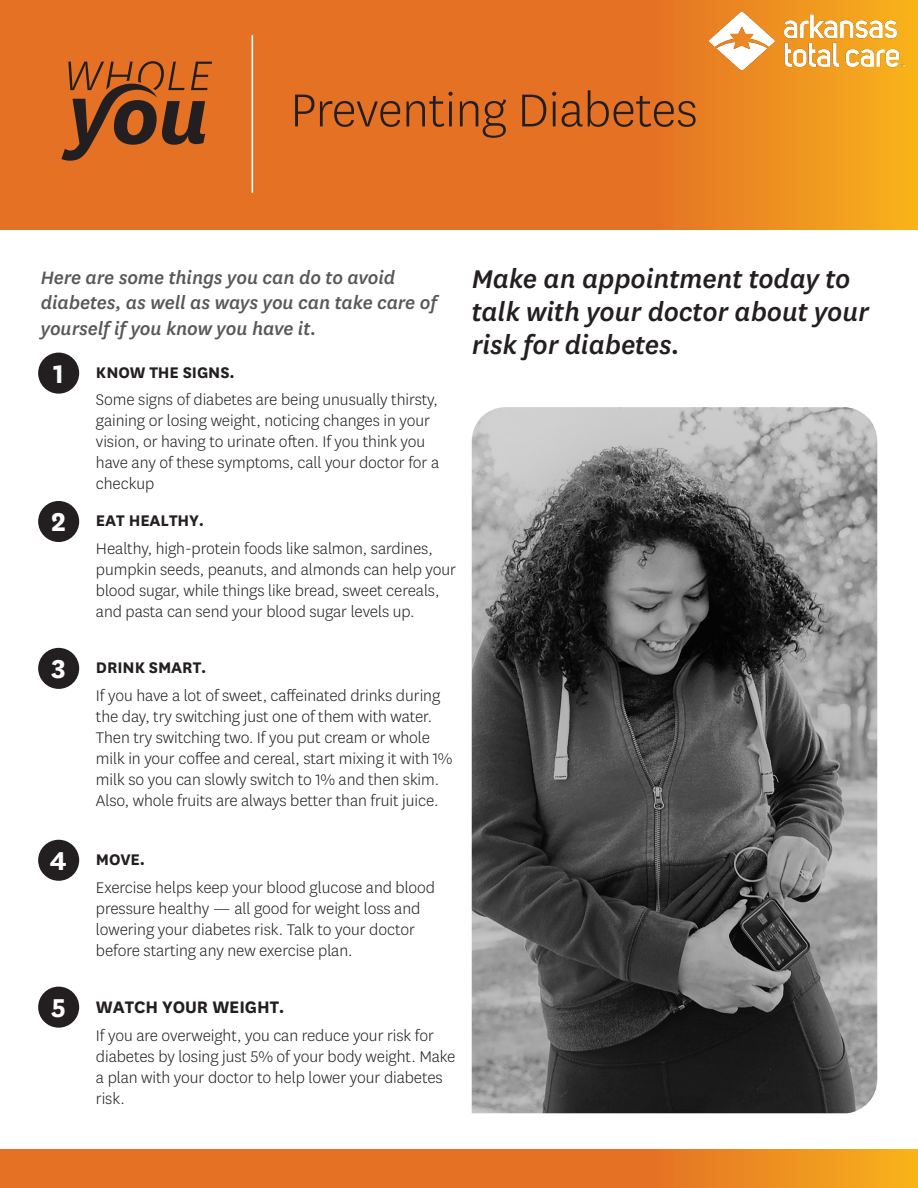
<style>
.page{position:relative;width:918px;height:1188px;background:#fff}
.page>*{position:absolute;margin:0;border:0;box-sizing:border-box;transform-origin:0 0}
.t1{font:300 54px "Centene Sans";letter-spacing:-.005em;color:#231f20}
.t2{font:italic 500 30px/33px "Centene Sans";letter-spacing:-.005em;color:#231f20}
.t3{font:italic 500 21px/25.5px "Centene Sans";letter-spacing:-.005em;color:#57585a}
.t4{font:700 19.5px "Centene Sans";letter-spacing:-.005em;color:#231f20}
.t5{font:300 18px/21px "Centene Sans";letter-spacing:-.005em;color:#231f20}
.t6{font:700 18px "Centene Sans";letter-spacing:-.005em;color:#231f20}
.s1{font-size:30.3px;color:#fff}
</style>
<div class="page">
<svg style="left:0;top:1149px;width:918px;height:39px;background:#e77a22"></svg>
<svg style="left:0;top:0;width:918px;height:229px;background:#e77923"></svg>
<svg style="left:61px;top:61px;width:151px;height:100px;background:#a75622"></svg>
<div style="left:38px;top:353px;width:41px;height:41px;background:#231f20;border-radius:50%"></div>
<div style="left:38px;top:501px;width:41px;height:41px;background:#231f20;border-radius:50%"></div>
<div style="left:38px;top:648px;width:41px;height:41px;background:#231f20;border-radius:50%"></div>
<div style="left:38px;top:840px;width:41px;height:41px;background:#231f20;border-radius:50%"></div>
<div style="left:38px;top:987px;width:41px;height:41px;background:#231f20;border-radius:50%"></div>
<img style="left:472px;top:407px;width:405px;height:706px">
<hr style="left:252px;top:35px;width:1px;height:158px;background:#fff">
<img style="left:709px;top:13px;width:195px;height:57px">
<h2 class="t1" style="left:290px;top:76px;width:409px">Preventing Diabetes</h2>
<p class="t3" style="left:41px;top:264px;width:398px">Here are some things you can do to avoid diabetes, as well as ways you can take care of yourself if you know you have it.</p>
<p class="t6" style="left:53px;top:359px;width:183px"><span class="s1">1</span> KNOW THE SIGNS.</p>
<p class="t5" style="left:96px;top:389px;width:345px">Some signs of diabetes are being unusually thirsty, gaining or losing weight, noticing changes in your vision, or having to urinate often. If you think you have any of these symptoms, call your doctor for a checkup</p>
<p class="t6" style="left:51px;top:508px;width:154px"><span class="s1">2</span> EAT HEALTHY.</p>
<p class="t5" style="left:96px;top:537px;width:362px">Healthy, high-protein foods like salmon, sardines, pumpkin seeds, peanuts, and almonds can help your blood sugar, while things like bread, sweet cereals, and pasta can send your blood sugar levels up.</p>
<p class="t6" style="left:51px;top:655px;width:157px"><span class="s1">3</span> DRINK SMART.</p>
<p class="t5" style="left:96px;top:684px;width:358px">If you have a lot of sweet, caffeinated drinks during the day, try switching just one of them with water.<br>Then try switching two. If you put cream or whole milk in your coffee and cereal, start mixing it with 1% milk so you can slowly switch to 1% and then skim.<br>Also, whole fruits are always better than fruit juice.</p>
<p class="t2" style="left:472px;top:261px;width:399px">Make an appointment today to talk with your doctor about your risk for diabetes.</p>
<p class="t6" style="left:50px;top:847px;width:97px"><span class="s1">4</span> MOVE.</p>
<p class="t5" style="left:96px;top:876px;width:341px">Exercise helps keep your blood glucose and blood pressure healthy — all good for weight loss and lowering your diabetes risk. Talk to your doctor before starting any new exercise plan.</p>
<p class="t4" style="left:51px;top:993px;width:235px"><span class="s1">5</span> WATCH YOUR WEIGHT.</p>
<p class="t5" style="left:96px;top:1024px;width:361px">If you are overweight, you can reduce your risk for diabetes by losing just 5% of your body weight. Make a plan with your doctor to help lower your diabetes risk.</p>
</div>
